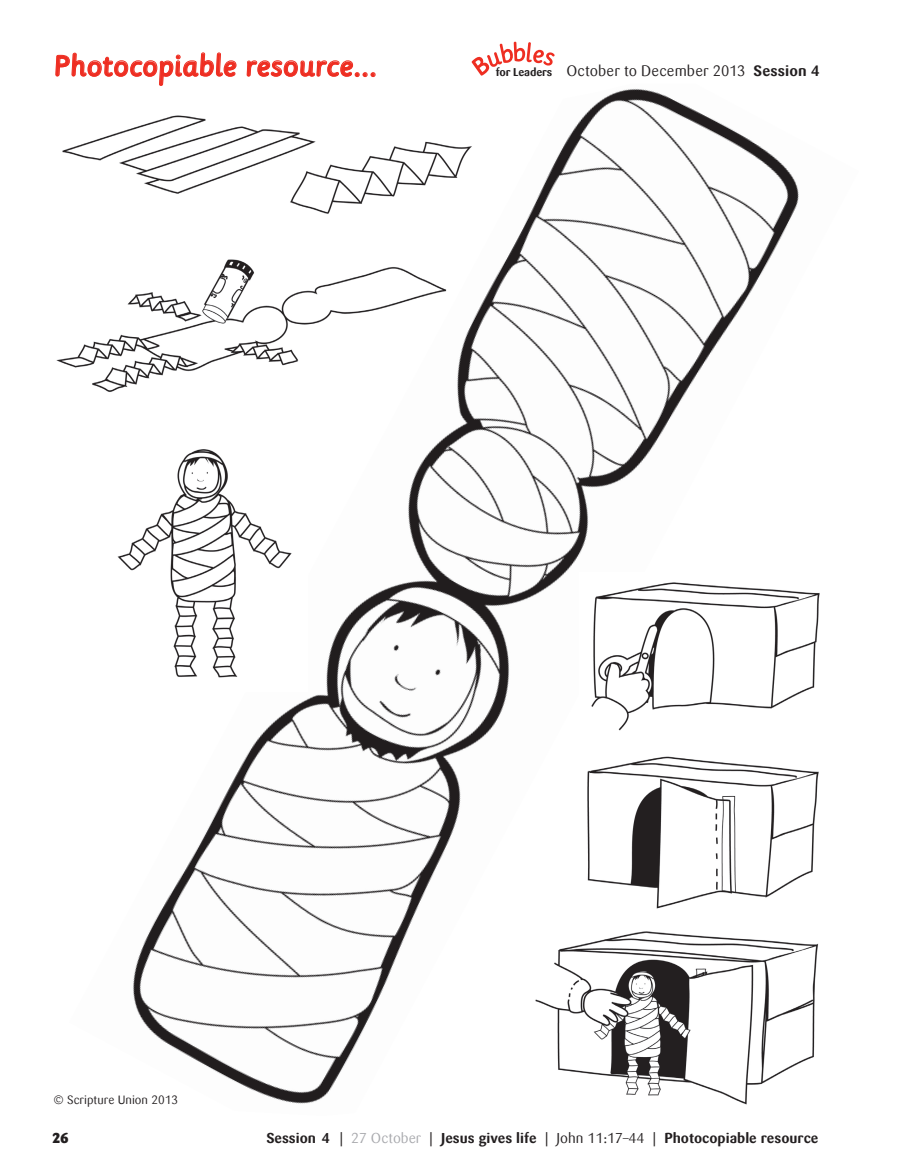
<style>
.page{position:relative;width:900px;height:1170px;background:#fff}
.page>*{position:absolute;margin:0;border:0;box-sizing:border-box;transform-origin:0 0}
.t1{font:500 33px "Sassoon Montessori";letter-spacing:-.005em;color:#ee2e22}
.t2{font:15px "Sari Offc";letter-spacing:.01em;color:#231f20}
.t3{font:700 14.25px "Sari Offc";color:#231f20}
.t4{font:900 14.25px "Sari Offc";color:#231f20}
.t5{font:12px "Sari Offc";color:#231f20}
.s1{font-weight:700;font-size:11.25px}
.s2{font-weight:700}
.s3{font-weight:400}
.s4{font-weight:400;color:#a8a9ad}
</style>
<div class="page">
<svg style="left:471px;top:41px;width:84px;height:35px"></svg>
<svg style="left:55px;top:52px;width:182px;height:32px"></svg>
<svg style="left:246px;top:60px;width:130px;height:18px"></svg>
<img style="left:69px;top:84px;width:730px;height:1020px">
<img style="left:62px;top:98px;width:420px;height:126px">
<img style="left:87px;top:428px;width:220px;height:263px">
<img style="left:580px;top:572px;width:240px;height:165px">
<img style="left:561px;top:746px;width:258px;height:170px">
<img style="left:522px;top:928px;width:297px;height:177px">
<h1 class="t1" style="left:54px;top:48px;width:325px">Photocopiable resource...</h1>
<p class="t2" style="left:495px;top:61px;width:325px"><span class="s1">for Leaders</span> October to December 2013 <span class="s2">Session 4</span></p>
<p class="t5" style="left:54px;top:1091px;width:126px">© Scripture Union 2013</p>
<p class="t4" style="left:52px;top:1128px;width:17px">26</p>
<p class="t3" style="left:266px;top:1128px;width:553px">Session 4 <span class="s3">|</span> <span class="s4">27 October</span> <span class="s3">|</span> Jesus gives life <span class="s3">| John 11:17–44 |</span> Photocopiable resource</p>
</div>
